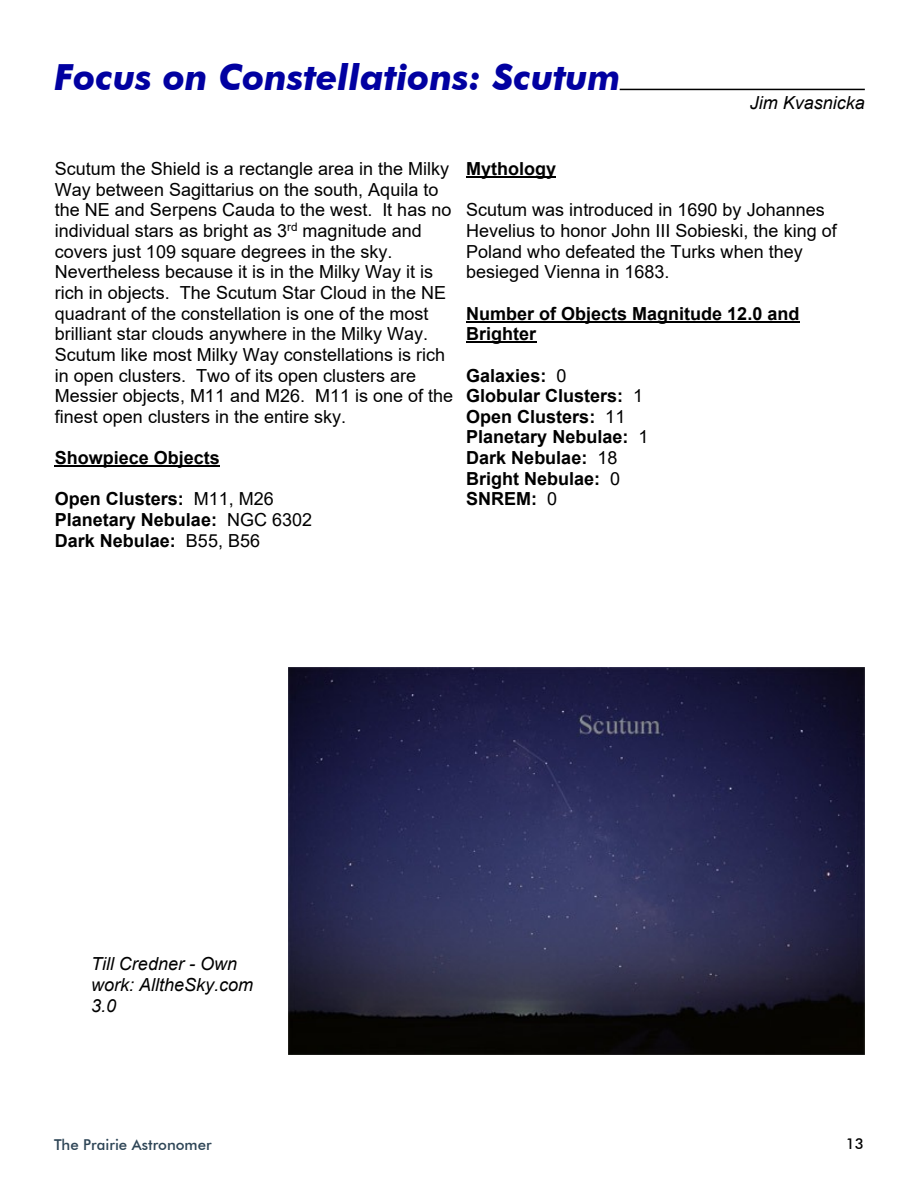
<style>
.page{position:relative;width:918px;height:1188px;background:#fff}
.page>*{position:absolute;margin:0;border:0;box-sizing:border-box;transform-origin:0 0}
.t1{font:italic 700 36px "Futura BT";color:#0100a1}
.t2{font:18px/20.7px "Arial";color:#000}
.t3{font:700 18px/20.7px "Arial";color:#000}
.t4{font:italic 18px/20.7px "Arial";color:#000}
.t5{font:500 15px "Futura BT";color:#2e4556}
.t6{font:500 15px "Futura BT";color:#000}
.s1{font-weight:400}
</style>
<div class="page">
<hr style="left:55px;top:465px;width:165px;height:2px;background:#000">
<hr style="left:466px;top:176px;width:90px;height:2px;background:#000">
<hr style="left:466px;top:321px;width:333px;height:1px;background:#000">
<hr style="left:466px;top:341px;width:70px;height:2px;background:#000">
<hr style="left:620px;top:89px;width:245px;height:1px;background:#000">
<img style="left:289px;top:668px;width:576px;height:387px">
<h1 class="t1" style="left:54px;top:63px;width:568px">Focus on Constellations: Scutum</h1>
<p class="t4" style="left:750px;top:93px;width:117px">Jim Kvasnicka</p>
<p class="t2" style="left:55px;top:160px;width:400px">Scutum the Shield is a rectangle area in the Milky Way between Sagittarius on the south, Aquila to the NE and Serpens Cauda to the west. It has no individual stars as bright as 3<sup>rd</sup> magnitude and covers just 109 square degrees in the sky.<br>Nevertheless because it is in the Milky Way it is rich in objects. The Scutum Star Cloud in the NE quadrant of the constellation is one of the most brilliant star clouds anywhere in the Milky Way.<br>Scutum like most Milky Way constellations is rich in open clusters. Two of its open clusters are Messier objects, M11 and M26. M11 is one of the finest open clusters in the entire sky.</p>
<p class="t3" style="left:55px;top:449px;width:167px">Showpiece Objects</p>
<p class="t3" style="left:55px;top:490px;width:259px">Open Clusters: <span class="s1">M11, M26<br></span>Planetary Nebulae: <span class="s1">NGC 6302<br></span>Dark Nebulae: <span class="s1">B55, B56</span></p>
<p class="t3" style="left:466px;top:160px;width:91px">Mythology</p>
<p class="t2" style="left:466px;top:201px;width:372px">Scutum was introduced in 1690 by Johannes Hevelius to honor John III Sobieski, the king of Poland who defeated the Turks when they besieged Vienna in 1683.</p>
<p class="t3" style="left:466px;top:305px;width:335px">Number of Objects Magnitude 12.0 and<br>Brighter</p>
<p class="t3" style="left:466px;top:367px;width:184px">Galaxies: <span class="s1">0<br></span>Globular Clusters: <span class="s1">1<br></span>Open Clusters: <span class="s1">11<br></span>Planetary Nebulae: <span class="s1">1<br></span>Dark Nebulae: <span class="s1">18<br></span>Bright Nebulae: <span class="s1">0<br></span>SNREM: <span class="s1">0</span></p>
<p class="t4" style="left:91px;top:955px;width:164px">Till Credner - Own work: AlltheSky.com<br>3.0</p>
<p class="t5" style="left:54px;top:1138px;width:159px">The Prairie Astronomer</p>
<p class="t6" style="left:846px;top:1138px;width:20px">13</p>
</div>
